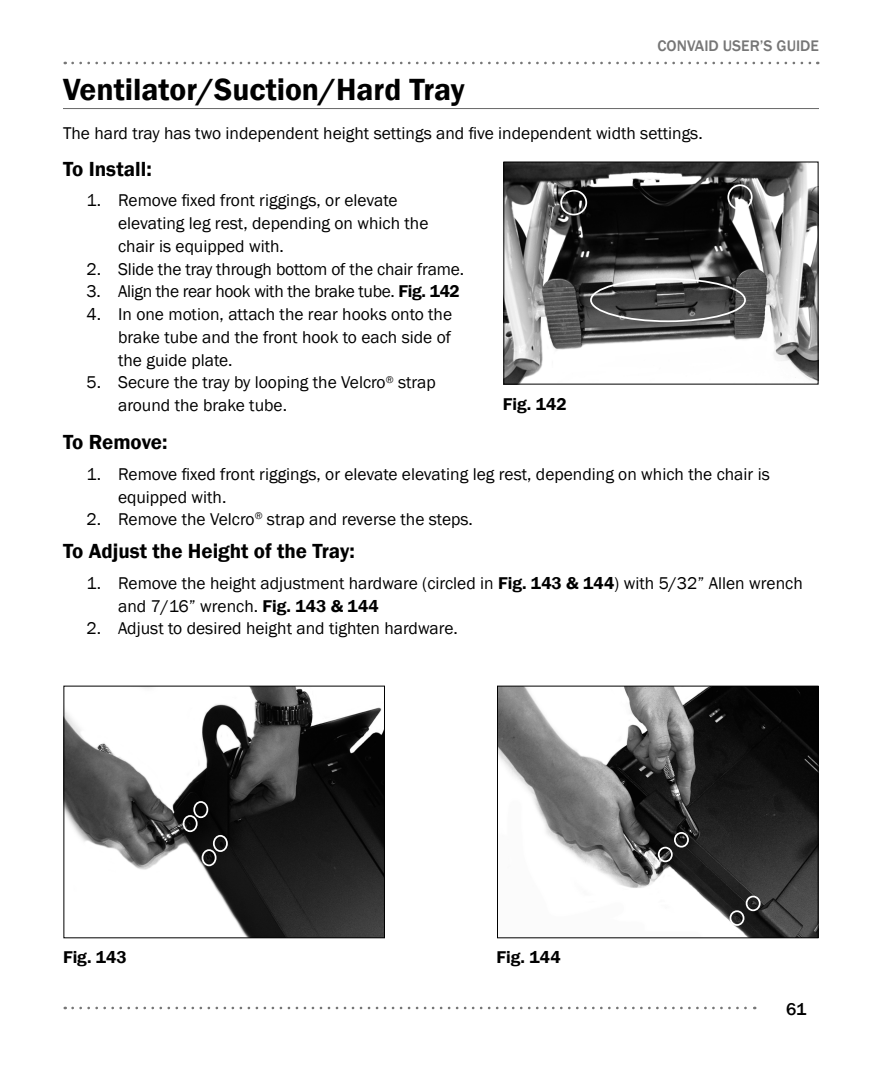
<style>
.page{position:relative;width:882px;height:1071px;background:#fff}
.page>*{position:absolute;margin:0;border:0;box-sizing:border-box;transform-origin:0 0}
.Etac_Sub_Header{font:600 31.5px "Franklin Gothic";color:#000}
.Etac_Topic_Heading{font:600 21px "Franklin Gothic";color:#000}
.Etac_UG_Paragraph{font:17.5px/22.8px "Franklin Gothic";color:#000}
.Etac_UG_Paragraph-2{font:17.5px "Franklin Gothic";letter-spacing:-.02em;color:#000}
.t1{font:600 17.5px "Franklin Gothic";color:#000}
.t2{font:500 17.5px "Franklin Gothic";color:#000}
.t3{font:500 15.75px "Franklin Gothic";color:#767676}
.s1{font-weight:600}
</style>
<div class="page">
<svg style="left:73px;top:62px;width:745px;height:2px"></svg>
<svg style="left:73px;top:1007px;width:682px;height:2px"></svg>
<hr style="left:63px;top:108px;width:756px;height:1px;background:#686868">
<img style="left:505px;top:164px;width:312px;height:219px">
<div style="left:503px;top:162px;width:316px;height:223px;border:1px solid #000"></div>
<img style="left:65px;top:688px;width:318px;height:248px">
<div style="left:63px;top:686px;width:322px;height:252px;border:1px solid #000"></div>
<img style="left:499px;top:688px;width:318px;height:248px">
<div style="left:497px;top:686px;width:322px;height:252px;border:1px solid #000"></div>
<div style="left:590px;top:278px;width:156px;height:44px;border:2px solid #fff;border-radius:50%"></div>
<div style="left:560px;top:190px;width:27px;height:25px;border:2px solid #fff;border-radius:50%"></div>
<div style="left:727px;top:184px;width:26px;height:26px;border:2px solid #fff;border-radius:50%"></div>
<div style="left:183px;top:815px;width:15px;height:17px;border:2px solid #fff;border-radius:50%"></div>
<div style="left:193px;top:801px;width:15px;height:17px;border:2px solid #fff;border-radius:50%"></div>
<div style="left:202px;top:849px;width:15px;height:17px;border:2px solid #fff;border-radius:50%"></div>
<div style="left:213px;top:835px;width:15px;height:17px;border:2px solid #fff;border-radius:50%"></div>
<div style="left:730px;top:910px;width:14px;height:16px;border:2px solid #fff;border-radius:50%"></div>
<div style="left:658px;top:847px;width:15px;height:15px;border:2px solid #fff;border-radius:50%"></div>
<div style="left:746px;top:896px;width:15px;height:15px;border:2px solid #fff;border-radius:50%"></div>
<div style="left:674px;top:832px;width:15px;height:16px;border:2px solid #fff;border-radius:50%"></div>
<p class="t3" style="left:658px;top:36px;width:163px">CONVAID USER’S GUIDE</p>
<p class="Etac_Sub_Header" style="left:63px;top:71px;width:403px">Ventilator/Suction/Hard Tray</p>
<p class="Etac_UG_Paragraph" style="left:63px;top:122px;width:641px">The hard tray has two independent height settings and five independent width settings.</p>
<p class="Etac_Topic_Heading" style="left:63px;top:156px;width:90px">To Install:</p>
<p class="Etac_UG_Paragraph" style="left:118px;top:190px;width:312px;text-indent:-32px">1. Remove fixed front riggings, or elevate elevating leg rest, depending on which the chair is equipped with.</p>
<p class="Etac_UG_Paragraph" style="left:87px;top:258px;width:379px">2. Slide the tray through bottom of the chair frame.</p>
<p class="Etac_UG_Paragraph-2" style="left:87px;top:281px;width:375px">3. Align the rear hook with the brake tube. <span class="s1">Fig. 142</span></p>
<p class="Etac_UG_Paragraph" style="left:118px;top:303px;width:336px;text-align:justify;text-indent:-32px">4. In one motion, attach the rear hooks onto the brake tube and the front hook to each side of the guide plate.</p>
<p class="Etac_UG_Paragraph" style="left:118px;top:372px;width:319px;text-indent:-32px">5. Secure the tray by looping the Velcro<sup>®</sup> strap around the brake tube.</p>
<p class="Etac_Topic_Heading" style="left:63px;top:429px;width:106px">To Remove:</p>
<p class="Etac_UG_Paragraph" style="left:118px;top:463px;width:653px;text-indent:-32px">1. Remove fixed front riggings, or elevate elevating leg rest, depending on which the chair is equipped with.</p>
<p class="Etac_UG_Paragraph" style="left:87px;top:508px;width:388px">2. Remove the Velcro<sup>®</sup> strap and reverse the steps.</p>
<p class="Etac_Topic_Heading" style="left:63px;top:538px;width:293px">To Adjust the Height of the Tray:</p>
<p class="Etac_UG_Paragraph" style="left:118px;top:572px;width:686px;text-indent:-32px">1. Remove the height adjustment hardware (circled in <span class="s1">Fig. 143 &amp; 144</span>) with 5/32” Allen wrench and 7/16” wrench. <span class="s1">Fig. 143 &amp; 144</span></p>
<p class="Etac_UG_Paragraph" style="left:87px;top:618px;width:373px">2. Adjust to desired height and tighten hardware.</p>
<p class="t1" style="left:503px;top:393px;width:65px">Fig. 142</p>
<p class="t1" style="left:63px;top:946px;width:65px">Fig. 143</p>
<p class="t1" style="left:497px;top:946px;width:66px">Fig. 144</p>
<p class="t2" style="left:786px;top:998px;width:22px">61</p>
</div>
